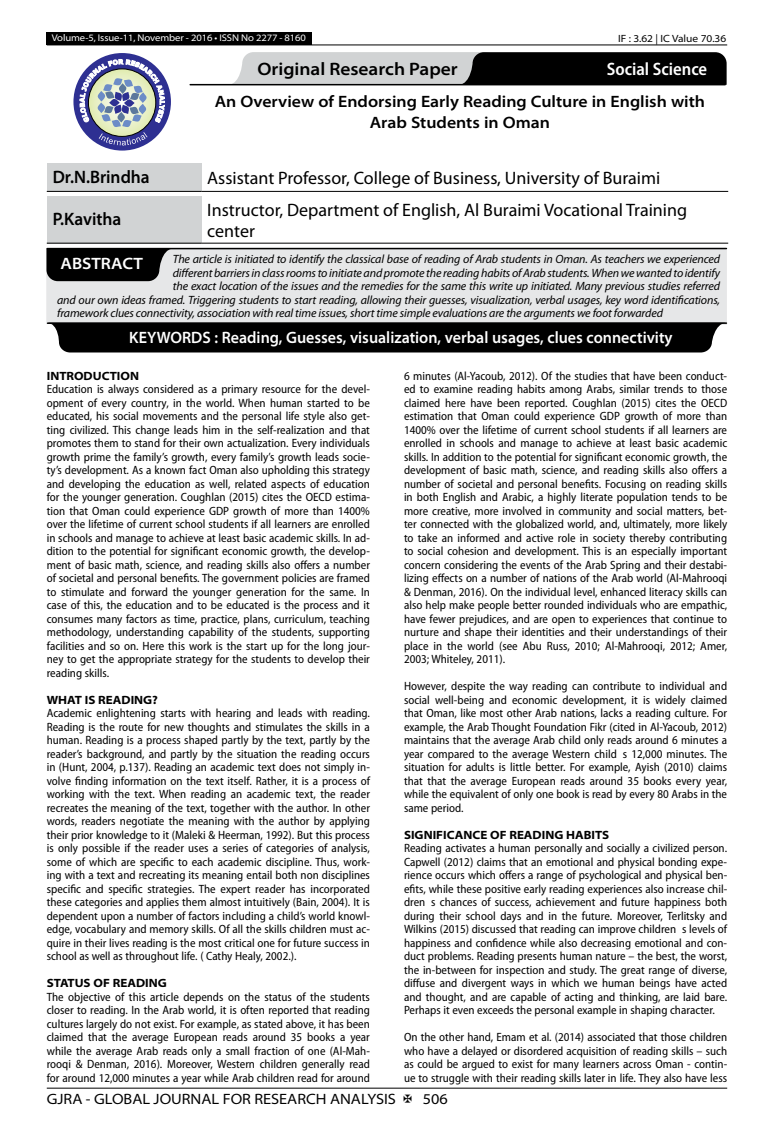
<style>
.page{position:relative;width:774px;height:1136px;background:#fff}
.page>*{position:absolute;margin:0;border:0;box-sizing:border-box;transform-origin:0 0}
.t1{font:18px/21.6px "Myriad Pro";color:#000}
.t2{font:600 semi-expanded 18px "Myriad Pro";color:#000}
.t3{font:600 semi-expanded 18px "Myriad Pro";color:#000;scale:.9 1}
.t4{font:600 semi-condensed 18px "Myriad Pro";color:#fff}
.t5{font:600 semi-expanded 16.5px/21.5px "Myriad Pro";color:#000;text-align:center}
.t6{font:600 semi-expanded 16.5px "Myriad Pro";color:#fff;scale:.9 1}
.t7{font:600 semi-expanded 16.5px "Myriad Pro";color:#fff}
.t8{font:semi-expanded 15px "Myriad Pro";color:#000}
.t9{font:semi-condensed 12px/13.5px "Myriad Pro";color:#000;text-align:justify}
.t10{font:italic 12px "Myriad Pro";letter-spacing:-.01em;color:#000}
.t11{font:700 semi-expanded 12px "Myriad Pro";color:#000}
.t12{font:semi-expanded 10.5px "Myriad Pro";color:#000}
.t13{font:semi-expanded 9.75px "Myriad Pro";letter-spacing:-.01em;color:#fff}
</style>
<div class="page">
<hr style="left:47px;top:1087px;width:680px;height:1px;background:#000">
<div style="left:47px;top:32px;width:265px;height:13px;background:#000"></div>
<hr style="left:47px;top:45px;width:680px;height:1px;background:#000">
<svg style="left:229px;top:52px;width:498px;height:33px;background:#686969"></svg>
<div style="left:73px;top:53px;width:98px;height:97px;background:#2e3092;border-radius:50%"></div>
<svg style="left:80px;top:59px;width:85px;height:86px"></svg>
<div style="left:47px;top:163px;width:154px;height:28px;background:#d1d3d4"></div>
<hr style="left:47px;top:191px;width:154px;height:1px;background:#000">
<hr style="left:201px;top:191px;width:527px;height:1px;background:#000">
<div style="left:47px;top:196px;width:154px;height:47px;background:#d1d3d4"></div>
<hr style="left:47px;top:243px;width:154px;height:1px;background:#000">
<hr style="left:201px;top:243px;width:527px;height:1px;background:#000">
<div style="left:46px;top:248px;width:681px;height:77px;background:#e6e7e8"></div>
<hr style="left:47px;top:248px;width:679px;height:1px;background:#000">
<svg style="left:46px;top:248px;width:127px;height:33px;background:#171718"></svg>
<div style="left:47px;top:322px;width:679px;height:30px;background:#000"></div>
<hr style="left:190px;top:84px;width:535px;height:1px;background:#000">
<p class="t13" style="left:52px;top:32px;width:256px">Volume-5, Issue-11, November - 2016 • ISSN No 2277 - 8160</p>
<p class="t12" style="left:618px;top:32px;width:110px">IF : 3.62 | IC Value 70.36</p>
<h1 class="t2" style="left:257px;top:59px;width:202px">Original Research Paper</h1>
<h1 class="t4" style="left:607px;top:59px;width:102px">Social Science</h1>
<h2 class="t5" style="left:215px;top:91px;width:492px">An Overview of Endorsing Early Reading Culture in English with<br>Arab Students in Oman</h2>
<h1 class="t3" style="left:53px;top:167px;width:109px">Dr.N.Brindha</h1>
<h1 class="t1" style="left:207px;top:168px;width:454px">Assistant Professor, College of Business, University of Buraimi</h1>
<h1 class="t3" style="left:53px;top:209px;width:78px">P.Kavitha</h1>
<h1 class="t1" style="left:207px;top:199px;width:481px">Instructor, Department of English, Al Buraimi Vocational Training center</h1>
<p class="t10" style="left:173px;top:253px;width:549px">The article is initiated to identify the classical base of reading of Arab students in Oman. As teachers we experienced</p>
<p class="t10" style="left:173px;top:266px;width:549px">different barriers in class rooms to initiate and promote the reading habits of Arab students. When we wanted to identify</p>
<p class="t10" style="left:173px;top:280px;width:549px">the exact location of the issues and the remedies for the same this write up initiated. Many previous studies referred</p>
<p class="t10" style="left:57px;top:293px;width:664px">and our own ideas framed. Triggering students to start reading, allowing their guesses, visualization, verbal usages, key word identifications,</p>
<p class="t10" style="left:57px;top:307px;width:607px">framework clues connectivity, association with real time issues, short time simple evaluations are the arguments we foot forwarded</p>
<h2 class="t7" style="left:60px;top:254px;width:84px">ABSTRACT</h2>
<h2 class="t6" style="left:129px;top:328px;width:605px">KEYWORDS : Reading, Guesses, visualization, verbal usages, clues connectivity</h2>
<p class="t11" style="left:47px;top:368px;width:94px">INTRODUCTION</p>
<p class="t9" style="left:47px;top:382px;width:325px">Education is always considered as a primary resource for the devel&shy;opment of every country, in the world. When human started to be educated, his social movements and the personal life style also get&shy;ting civilized. This change leads him in the self-realization and that promotes them to stand for their own actualization. Every individuals growth prime the family’s growth, every family’s growth leads socie&shy;ty’s development. As a known fact Oman also upholding this strategy and developing the education as well, related aspects of education for the younger generation. Coughlan (2015) cites the OECD estima&shy;tion that Oman could experience GDP growth of more than 1400% over the lifetime of current school students if all learners are enrolled in schools and manage to achieve at least basic academic skills. In ad&shy;dition to the potential for significant economic growth, the develop&shy;ment of basic math, science, and reading skills also offers a number of societal and personal benefits. The government policies are framed to stimulate and forward the younger generation for the same. In case of this, the education and to be educated is the process and it consumes many factors as time, practice, plans, curriculum, teaching methodology, understanding capability of the students, supporting facilities and so on. Here this work is the start up for the long jour&shy;ney to get the appropriate strategy for the students to develop their reading skills.</p>
<p class="t11" style="left:47px;top:692px;width:113px">WHAT IS READING?</p>
<p class="t9" style="left:47px;top:706px;width:325px">Academic enlightening starts with hearing and leads with reading.<br>Reading is the route for new thoughts and stimulates the skills in a human. Reading is a process shaped partly by the text, partly by the reader’s background, and partly by the situation the reading occurs in (Hunt, 2004, p.137). Reading an academic text does not simply in&shy;volve finding information on the text itself. Rather, it is a process of working with the text. When reading an academic text, the reader recreates the meaning of the text, together with the author. In other words, readers negotiate the meaning with the author by applying their prior knowledge to it (Maleki &amp; Heerman, 1992). But this process is only possible if the reader uses a series of categories of analysis, some of which are specific to each academic discipline. Thus, work&shy;ing with a text and recreating its meaning entail both non disciplines specific and specific strategies. The expert reader has incorporated these categories and applies them almost intuitively (Bain, 2004). It is dependent upon a number of factors including a child’s world knowl&shy;edge, vocabulary and memory skills. Of all the skills children must ac&shy;quire in their lives reading is the most critical one for future success in school as well as throughout life. ( Cathy Healy, 2002.).</p>
<p class="t11" style="left:47px;top:976px;width:122px">STATUS OF READING</p>
<p class="t9" style="left:47px;top:990px;width:325px">The objective of this article depends on the status of the students closer to reading. In the Arab world, it is often reported that reading cultures largely do not exist. For example, as stated above, it has been claimed that the average European reads around 35 books a year while the average Arab reads only a small fraction of one (Al-Mah&shy;rooqi &amp; Denman, 2016). Moreover, Western children generally read for around 12,000 minutes a year while Arab children read for around</p>
<p class="t9" style="left:404px;top:369px;width:325px">6 minutes (Al-Yacoub, 2012). Of the studies that have been conduct&shy;ed to examine reading habits among Arabs, similar trends to those claimed here have been reported. Coughlan (2015) cites the OECD estimation that Oman could experience GDP growth of more than 1400% over the lifetime of current school students if all learners are enrolled in schools and manage to achieve at least basic academic skills. In addition to the potential for significant economic growth, the development of basic math, science, and reading skills also offers a number of societal and personal benefits. Focusing on reading skills in both English and Arabic, a highly literate population tends to be more creative, more involved in community and social matters, bet&shy;ter connected with the globalized world, and, ultimately, more likely to take an informed and active role in society thereby contributing to social cohesion and development. This is an especially important concern considering the events of the Arab Spring and their destabi&shy;lizing effects on a number of nations of the Arab world (Al-Mahrooqi &amp; Denman, 2016). On the individual level, enhanced literacy skills can also help make people better rounded individuals who are empathic, have fewer prejudices, and are open to experiences that continue to nurture and shape their identities and their understandings of their place in the world (see Abu Russ, 2010; Al-Mahrooqi, 2012; Amer, 2003; Whiteley, 2011).</p>
<p class="t9" style="left:404px;top:679px;width:325px">However, despite the way reading can contribute to individual and social well-being and economic development, it is widely claimed that Oman, like most other Arab nations, lacks a reading culture. For example, the Arab Thought Foundation Fikr (cited in Al-Yacoub, 2012) maintains that the average Arab child only reads around 6 minutes a year compared to the average Western child‟s 12,000 minutes. The situation for adults is little better. For example, Ayish (2010) claims that that the average European reads around 35 books every year, while the equivalent of only one book is read by every 80 Arabs in the same period.</p>
<p class="t11" style="left:404px;top:827px;width:207px">SIGNIFICANCE OF READING HABITS</p>
<p class="t9" style="left:404px;top:841px;width:325px">Reading activates a human personally and socially a civilized person.<br>Capwell (2012) claims that an emotional and physical bonding expe&shy;rience occurs which offers a range of psychological and physical ben&shy;efits, while these positive early reading experiences also increase chil&shy;dren‟s chances of success, achievement and future happiness both during their school days and in the future. Moreover, Terlitsky and Wilkins (2015) discussed that reading can improve children‟s levels of happiness and confidence while also decreasing emotional and con&shy;duct problems. Reading presents human nature – the best, the worst, the in-between for inspection and study. The great range of diverse, diffuse and divergent ways in which we human beings have acted and thought, and are capable of acting and thinking, are laid bare.<br>Perhaps it even exceeds the personal example in shaping character.</p>
<p class="t9" style="left:404px;top:1030px;width:325px">On the other hand, Emam et al. (2014) associated that those children who have a delayed or disordered acquisition of reading skills – such as could be argued to exist for many learners across Oman - contin&shy;ue to struggle with their reading skills later in life. They also have less</p>
<p class="t8" style="left:47px;top:1090px;width:351px">GJRA - GLOBAL JOURNAL FOR RESEARCH ANALYSIS</p>
<p class="t8" style="left:423px;top:1090px;width:27px">506</p>
</div>
